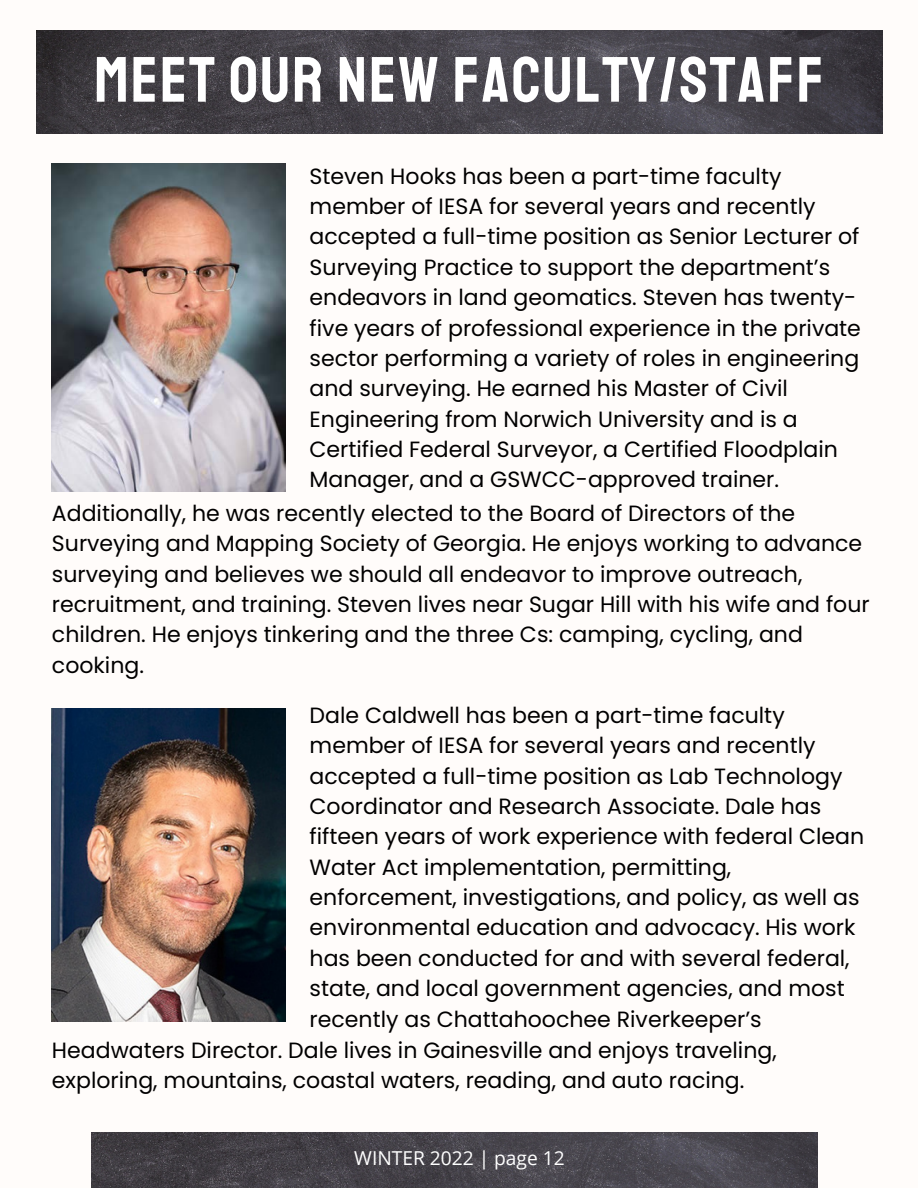
<style>
.page{position:relative;width:918px;height:1188px;background:#fffcfa}
.page>*{position:absolute;margin:0;border:0;box-sizing:border-box;transform-origin:0 0}
.t1{font:64.2px "Staatliches";letter-spacing:.035em;color:#fff}
.t2{font:22.05px/30.3px "Poppins";color:#000}
.t3{font:19.2px "Open Sans";color:#fff}
</style>
<div class="page">
<img style="left:36px;top:31px;width:846px;height:102px">
<img style="left:92px;top:1132px;width:725px;height:56px">
<img style="left:52px;top:163px;width:234px;height:329px">
<img style="left:52px;top:709px;width:234px;height:313px">
<h1 class="t1" style="left:94px;top:41px;width:731px">MEET OUR NEW FACULTY/STAFF</h1>
<p class="t2" style="left:310px;top:161px;width:553px">Steven Hooks has been a part-time faculty member of IESA for several years and recently accepted a full-time position as Senior Lecturer of Surveying Practice to support the department’s endeavors in land geomatics. Steven has twenty&shy;five years of professional experience in the private sector performing a variety of roles in engineering and surveying. He earned his Master of Civil Engineering from Norwich University and is a Certified Federal Surveyor, a Certified Floodplain Manager, and a GSWCC-approved trainer.</p>
<p class="t2" style="left:52px;top:498px;width:819px">Additionally, he was recently elected to the Board of Directors of the Surveying and Mapping Society of Georgia. He enjoys working to advance surveying and believes we should all endeavor to improve outreach, recruitment, and training. Steven lives near Sugar Hill with his wife and four children. He enjoys tinkering and the three Cs: camping, cycling, and cooking.</p>
<p class="t2" style="left:310px;top:700px;width:477px">Dale Caldwell has been a part-time faculty</p>
<p class="t2" style="left:310px;top:730px;width:507px">member of IESA for several years and recently</p>
<p class="t2" style="left:310px;top:761px;width:534px">accepted a full-time position as Lab Technology</p>
<p class="t2" style="left:310px;top:791px;width:513px">Coordinator and Research Associate. Dale has</p>
<p class="t2" style="left:310px;top:822px;width:556px">fifteen years of work experience with federal Clean</p>
<p class="t2" style="left:310px;top:852px;width:423px">Water Act implementation, permitting,</p>
<p class="t2" style="left:310px;top:882px;width:551px">enforcement, investigations, and policy, as well as</p>
<p class="t2" style="left:310px;top:913px;width:547px">environmental education and advocacy. His work</p>
<p class="t2" style="left:310px;top:943px;width:542px">has been conducted for and with several federal,</p>
<p class="t2" style="left:310px;top:973px;width:537px">state, and local government agencies, and most</p>
<p class="t2" style="left:310px;top:1004px;width:454px">recently as Chattahoochee Riverkeeper’s</p>
<p class="t2" style="left:52px;top:1035px;width:726px">Headwaters Director. Dale lives in Gainesville and enjoys traveling,</p>
<p class="t2" style="left:52px;top:1065px;width:694px">exploring, mountains, coastal waters, reading, and auto racing.</p>
<p class="t3" style="left:354px;top:1144px;width:212px">WINTER 2022 | page 12</p>
</div>
